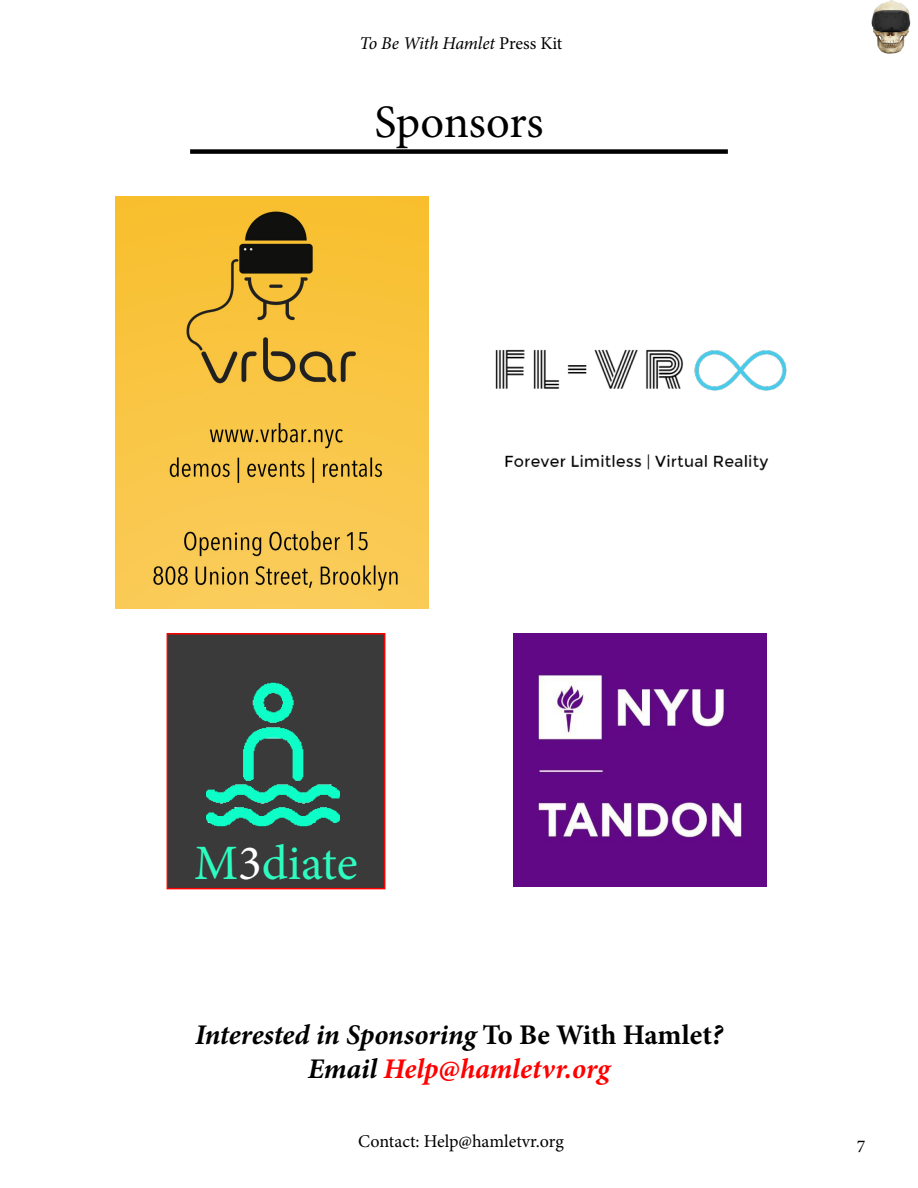
<style>
.page{position:relative;width:918px;height:1188px;background:#fff}
.page>*{position:absolute;margin:0;border:0;box-sizing:border-box;transform-origin:0 0}
.t1{font:49.5px "Minion Pro";color:#2dfbbf}
.t2{font:46.5px "Minion Pro";letter-spacing:-.01em;color:#000}
.t3{font:italic 700 28.5px "Minion Pro";letter-spacing:-.005em;color:#000}
.t4{font:italic 700 28.5px "Minion Pro";letter-spacing:-.005em;color:#f00}
.t5{font:18px "Minion Pro";color:#000}
.t6{font:italic 18px "Minion Pro";letter-spacing:-.01em;color:#000}
.s1{font-style:normal}
.s2{color:#fff}
.s3{color:#000}
</style>
<div class="page">
<img style="left:871px;top:0;width:40px;height:54px">
<div style="left:167px;top:633px;width:218px;height:256px;background:#3a3a3a;border:2px solid #f00"></div>
<div style="left:190px;top:149px;width:538px;height:5px;background:#000"></div>
<img style="left:116px;top:196px;width:313px;height:412px">
<img style="left:495px;top:349px;width:292px;height:122px">
<img style="left:513px;top:633px;width:253px;height:253px">
<img style="left:166px;top:642px;width:175px;height:201px">
<p class="t6" style="left:360px;top:31px;width:204px">To Be With Hamlet <span class="s1">Press Kit</span></p>
<p class="t2" style="left:374px;top:91px;width:171px">Sponsors</p>
<p class="t1" style="left:194px;top:830px;width:165px">M<span class="s2">3</span>diate</p>
<p class="t3" style="left:195px;top:1014px;width:529px">Interested in Sponsoring <span class="s1">To Be With Hamlet</span>?</p>
<p class="t4" style="left:308px;top:1049px;width:304px"><span class="s3">Email</span> Help@hamletvr.org</p>
<p class="t5" style="left:358px;top:1129px;width:207px">Contact: Help@hamletvr.org</p>
<p class="t5" style="left:857px;top:1134px;width:10px">7</p>
</div>
